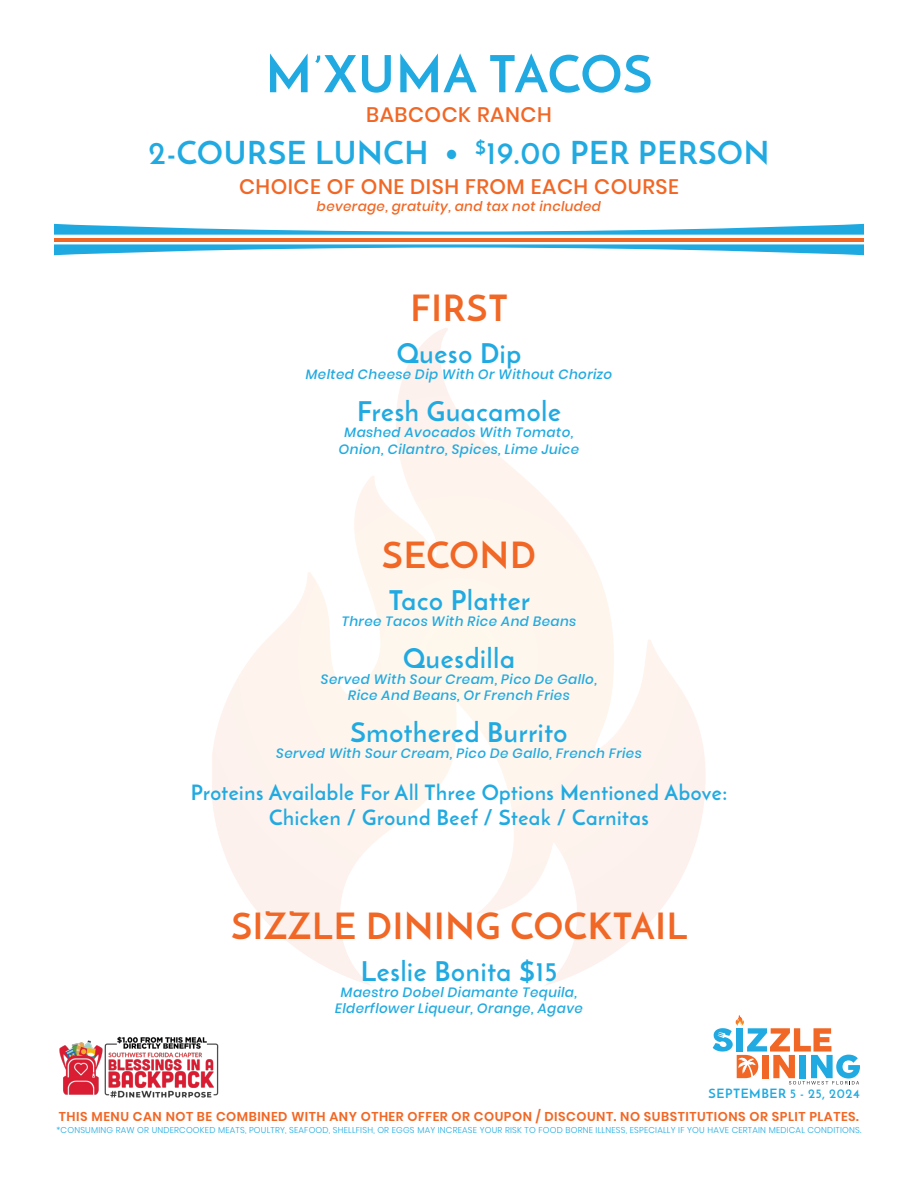
<style>
.page{position:relative;width:918px;height:1188px;background:#fff}
.page>*{position:absolute;margin:0;border:0;box-sizing:border-box;transform-origin:0 0}
.t1{font:700 51px "Josefin Sans";letter-spacing:.015em;color:#21aae1}
.t2{font:700 36px "Josefin Sans";letter-spacing:.025em;color:#f16725}
.t3{font:700 31.5px "Josefin Sans";letter-spacing:.025em;color:#21aae1}
.t4{font:700 27px "Josefin Sans";letter-spacing:.03em;color:#21aae1}
.t5{font:700 21px "Josefin Sans";letter-spacing:.03em;color:#21aae1}
.t6{font:500 21px "Poppins";letter-spacing:.025em;color:#f16725}
.t7{font:italic 500 13.5px "Poppins";letter-spacing:.03em;color:#21aae1}
.t8{font:italic 500 13.5px "Poppins";letter-spacing:.025em;color:#f16725}
.t9{font:600 12.75px "Poppins";letter-spacing:.04em;color:#f16725}
.t10{font:700 12.75px "Josefin Sans";letter-spacing:.045em;color:#21aae1}
.t11{font:300 8.55px "Poppins";letter-spacing:.025em;color:#21aae1}
</style>
<div class="page">
<img style="left:59px;top:1036px;width:160px;height:62px">
<svg style="left:713px;top:1028px;width:147px;height:57px"></svg>
<svg style="left:54px;top:224px;width:810px;height:11px"></svg>
<hr style="left:54px;top:238px;width:810px;height:3px;background:#f06625">
<svg style="left:54px;top:244px;width:810px;height:11px"></svg>
<img style="left:212px;top:328px;width:532px;height:698px">
<p class="t1" style="left:266px;top:42px;width:388px">M’XUMA TACOS</p>
<p class="t6" style="left:366px;top:103px;width:187px">BABCOCK RANCH</p>
<p class="t3" style="left:149px;top:133px;width:622px">2-COURSE LUNCH • <sup>$</sup>19.00 PER PERSON</p>
<p class="t6" style="left:239px;top:175px;width:441px">CHOICE OF ONE DISH FROM EACH COURSE</p>
<p class="t8" style="left:317px;top:198px;width:286px">beverage, gratuity, and tax not included</p>
<p class="t2" style="left:411px;top:286px;width:99px">FIRST</p>
<p class="t4" style="left:397px;top:337px;width:126px">Queso Dip</p>
<p class="t7" style="left:306px;top:367px;width:308px">Melted Cheese Dip With Or Without Chorizo</p>
<p class="t4" style="left:357px;top:395px;width:205px">Fresh Guacamole</p>
<p class="t7" style="left:345px;top:425px;width:230px">Mashed Avocados With Tomato,</p>
<p class="t7" style="left:339px;top:441px;width:242px">Onion, Cilantro, Spices, Lime Juice</p>
<p class="t2" style="left:382px;top:532px;width:155px">SECOND</p>
<p class="t4" style="left:388px;top:583px;width:143px">Taco Platter</p>
<p class="t7" style="left:342px;top:613px;width:236px">Three Tacos With Rice And Beans</p>
<p class="t4" style="left:403px;top:641px;width:113px">Quesdilla</p>
<p class="t7" style="left:321px;top:671px;width:278px">Served With Sour Cream, Pico De Gallo,</p>
<p class="t7" style="left:348px;top:688px;width:223px">Rice And Beans, Or French Fries</p>
<p class="t4" style="left:350px;top:716px;width:219px">Smothered Burrito</p>
<p class="t7" style="left:276px;top:746px;width:367px">Served With Sour Cream, Pico De Gallo, French Fries</p>
<p class="t5" style="left:191px;top:779px;width:538px">Proteins Available For All Three Options Mentioned Above:</p>
<p class="t5" style="left:269px;top:804px;width:381px">Chicken / Ground Beef / Steak / Carnitas</p>
<p class="t2" style="left:231px;top:904px;width:458px">SIZZLE DINING COCKTAIL</p>
<p class="t4" style="left:361px;top:955px;width:198px">Leslie Bonita $15</p>
<p class="t7" style="left:341px;top:985px;width:238px">Maestro Dobel Diamante Tequila,</p>
<p class="t7" style="left:335px;top:1001px;width:249px">Elderflower Liqueur, Orange, Agave</p>
<p class="t10" style="left:709px;top:1086px;width:153px">SEPTEMBER 5 - 25, 2024</p>
<p class="t9" style="left:59px;top:1109px;width:802px">THIS MENU CAN NOT BE COMBINED WITH ANY OTHER OFFER OR COUPON / DISCOUNT. NO SUBSTITUTIONS OR SPLIT PLATES.</p>
<p class="t11" style="left:57px;top:1125px;width:806px">*CONSUMING RAW OR UNDERCOOKED MEATS, POULTRY, SEAFOOD, SHELLFISH, OR EGGS MAY INCREASE YOUR RISK TO FOOD BORNE ILLNESS, ESPECIALLY IF YOU HAVE CERTAIN MEDICAL CONDITIONS.</p>
</div>
